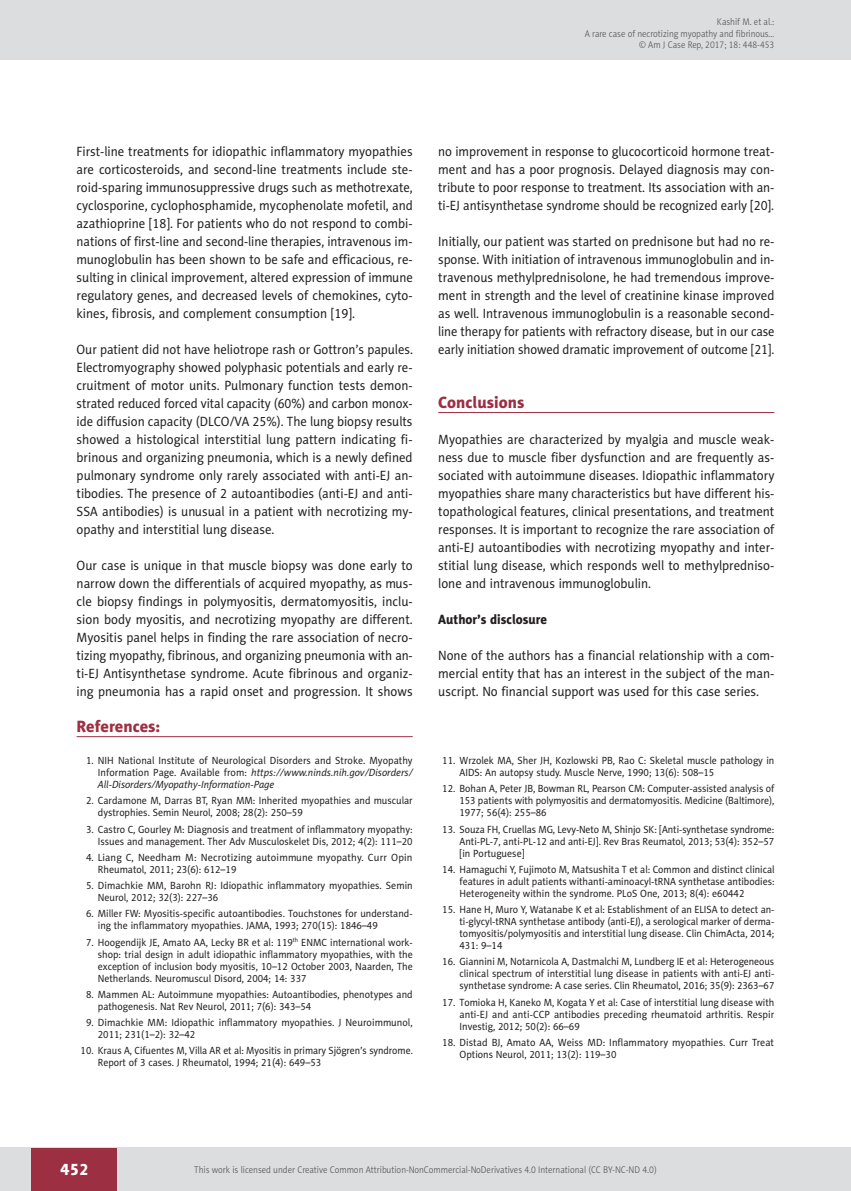
<style>
.page{position:relative;width:851px;height:1191px;background:#fff}
.page>*{position:absolute;margin:0;border:0;box-sizing:border-box;transform-origin:0 0}
.AJCR_Headline_1{font:16.5px "Naomi Sans EFN Heavy";color:#9d2f42}
.AJCR_Referencje_Tytu{font:16.5px "Naomi Sans EFN Heavy";color:#9d2f42}
.t1{font:16.5px "Naomi Sans EFN Heavy";color:#fff}
.AJCR_Body{font:13.5px/18px "Naomi Sans EFN";color:#231f20;text-align:justify;scale:.95 1}
.AJCR_Body-2{font:13.5px/18px "Naomi Sans EFN";color:#231f20;text-align:justify;scale:.94 1}
.AJCR_Headline_2{font:13.5px "Naomi Sans EFN Heavy";color:#231f20;scale:.95 1}
.AJCR_Referencje_punk{font:10.5px/12px "Naomi Sans EFN";color:#231f20;scale:.95 1}
.AJCR_Referencje_punk-2{font:10.5px/12px "Naomi Sans EFN";color:#231f20;text-align:justify;scale:.94 1}
.AJCR_Referencje_punk-3{font:10.5px/12px "Naomi Sans EFN";color:#231f20;scale:.96 1}
.AJCR_Referencje_punk-4{font:10.5px/12px "Naomi Sans EFN";color:#231f20}
.t2{font:9.75px/11.2px "Naomi Sans EFN Light";color:#57585a;text-align:right;scale:.9 1}
.s1{font-style:italic}
</style>
<div class="page">
<hr style="left:438px;top:412px;width:336px;height:1px;background:#9d2f42">
<hr style="left:77px;top:736px;width:335px;height:1px;background:#9d2f42">
<div style="left:0;top:1148px;width:850px;height:43px;background:#dcdddf"></div>
<div style="left:32px;top:1147px;width:85px;height:43px;background:#9d2f42"></div>
<div style="left:0;top:0;width:850px;height:60px;background:#dcdddf"></div>
<hr style="left:850px;top:0;width:1px;height:60px;background:#dcdddf">
<p class="t2" style="left:584px;top:16px;width:212px">Kashif M. et al.:<br>A rare case of necrotizing myopathy and fibrinous… © Am J Case Rep, 2017; 18: 448-453</p>
<p class="AJCR_Body" style="left:77px;top:142px;width:355px">First-line treatments for idiopathic inflammatory myopathies are corticosteroids, and second-line treatments include ste&shy;roid-sparing immunosuppressive drugs such as methotrexate, cyclosporine, cyclophosphamide, mycophenolate mofetil, and azathioprine [18]. For patients who do not respond to combi&shy;nations of first-line and second-line therapies, intravenous im&shy;munoglobulin has been shown to be safe and efficacious, re&shy;sulting in clinical improvement, altered expression of immune regulatory genes, and decreased levels of chemokines, cyto&shy;kines, fibrosis, and complement consumption [19].</p>
<p class="AJCR_Body-2" style="left:77px;top:340px;width:359px">Our patient did not have heliotrope rash or Gottron’s papules.<br>Electromyography showed polyphasic potentials and early re&shy;cruitment of motor units. Pulmonary function tests demon&shy;strated reduced forced vital capacity (60%) and carbon monox&shy;ide diffusion capacity (DLCO/VA 25%). The lung biopsy results showed a histological interstitial lung pattern indicating fi&shy;brinous and organizing pneumonia, which is a newly defined pulmonary syndrome only rarely associated with anti-EJ an&shy;tibodies. The presence of 2 autoantibodies (anti-EJ and anti-SSA antibodies) is unusual in a patient with necrotizing my&shy;opathy and interstitial lung disease.</p>
<p class="AJCR_Body" style="left:77px;top:556px;width:355px">Our case is unique in that muscle biopsy was done early to narrow down the differentials of acquired myopathy, as mus&shy;cle biopsy findings in polymyositis, dermatomyositis, inclu&shy;sion body myositis, and necrotizing myopathy are different.<br>Myositis panel helps in finding the rare association of necro&shy;tizing myopathy, fibrinous, and organizing pneumonia with an&shy;ti-EJ Antisynthetase syndrome. Acute fibrinous and organiz&shy;ing pneumonia has a rapid onset and progression. It shows</p>
<p class="AJCR_Referencje_Tytu" style="left:77px;top:716px;width:85px">References:</p>
<p class="AJCR_Referencje_punk-3" style="left:98px;top:754px;width:329px;text-align:justify;text-indent:-12px">1. NIH National Institute of Neurological Disorders and Stroke. Myopathy Information Page. Available from: <span class="s1">https://www.ninds.nih.gov/Disorders/ All-Disorders/Myopathy-Information-Page</span></p>
<p class="AJCR_Referencje_punk" style="left:98px;top:795px;width:333px;text-indent:-12px">2. Cardamone M, Darras BT, Ryan MM: Inherited myopathies and muscular dystrophies. Semin Neurol, 2008; 28(2): 250–59</p>
<p class="AJCR_Referencje_punk" style="left:86px;top:823px;width:345px;text-align:right">3. Castro C, Gourley M: Diagnosis and treatment of inflammatory myopathy:<br>Issues and management. Ther Adv Musculoskelet Dis, 2012; 4(2): 111–20</p>
<p class="AJCR_Referencje_punk-4" style="left:98px;top:851px;width:316px;text-indent:-12px">4. Liang C, Needham M: Necrotizing autoimmune myopathy. Curr Opin<br>Rheumatol, 2011; 23(6): 612–19</p>
<p class="AJCR_Referencje_punk" style="left:98px;top:879px;width:333px;text-indent:-12px">5. Dimachkie MM, Barohn RJ: Idiopathic inflammatory myopathies. Semin<br>Neurol, 2012; 32(3): 227–36</p>
<p class="AJCR_Referencje_punk" style="left:98px;top:908px;width:333px;text-indent:-12px">6. Miller FW: Myositis-specific autoantibodies. Touchstones for understand&shy;ing the inflammatory myopathies. JAMA, 1993; 270(15): 1846–49</p>
<p class="AJCR_Referencje_punk" style="left:98px;top:936px;width:333px;text-align:justify;text-indent:-12px">7. Hoogendijk JE, Amato AA, Lecky BR et al: 119<sup>th</sup> ENMC international work&shy;shop: trial design in adult idiopathic inflammatory myopathies, with the exception of inclusion body myositis, 10–12 October 2003, Naarden, The Netherlands. Neuromuscul Disord, 2004; 14: 337</p>
<p class="AJCR_Referencje_punk" style="left:98px;top:988px;width:333px;text-indent:-12px">8. Mammen AL: Autoimmune myopathies: Autoantibodies, phenotypes and pathogenesis. Nat Rev Neurol, 2011; 7(6): 343–54</p>
<p class="AJCR_Referencje_punk-3" style="left:98px;top:1016px;width:329px;text-indent:-12px">9. Dimachkie MM: Idiopathic inflammatory myopathies. J Neuroimmunol,<br>2011; 231(1–2): 32–42</p>
<p class="AJCR_Referencje_punk-2" style="left:98px;top:1045px;width:336px;text-indent:-17px">10. Kraus A, Cifuentes M, Villa AR et al: Myositis in primary Sjögren’s syndrome.<br>Report of 3 cases. J Rheumatol, 1994; 21(4): 649–53</p>
<p class="AJCR_Body" style="left:438px;top:142px;width:355px">no improvement in response to glucocorticoid hormone treat&shy;ment and has a poor prognosis. Delayed diagnosis may con&shy;tribute to poor response to treatment. Its association with an&shy;ti-EJ antisynthetase syndrome should be recognized early [20].</p>
<p class="AJCR_Body" style="left:438px;top:232px;width:355px">Initially, our patient was started on prednisone but had no re&shy;sponse. With initiation of intravenous immunoglobulin and in&shy;travenous methylprednisolone, he had tremendous improve&shy;ment in strength and the level of creatinine kinase improved as well. Intravenous immunoglobulin is a reasonable second&shy;line therapy for patients with refractory disease, but in our case early initiation showed dramatic improvement of outcome [21].</p>
<p class="AJCR_Headline_1" style="left:438px;top:392px;width:88px">Conclusions</p>
<p class="AJCR_Body" style="left:438px;top:430px;width:355px">Myopathies are characterized by myalgia and muscle weak&shy;ness due to muscle fiber dysfunction and are frequently as&shy;sociated with autoimmune diseases. Idiopathic inflammatory myopathies share many characteristics but have different his&shy;topathological features, clinical presentations, and treatment responses. It is important to recognize the rare association of anti-EJ autoantibodies with necrotizing myopathy and inter&shy;stitial lung disease, which responds well to methylpredniso&shy;lone and intravenous immunoglobulin.</p>
<p class="AJCR_Headline_2" style="left:438px;top:611px;width:116px">Author’s disclosure</p>
<p class="AJCR_Body" style="left:438px;top:646px;width:355px">None of the authors has a financial relationship with a com&shy;mercial entity that has an interest in the subject of the man&shy;uscript. No financial support was used for this case series.</p>
<p class="AJCR_Referencje_punk" style="left:459px;top:754px;width:333px;text-indent:-17px">11. Wrzolek MA, Sher JH, Kozlowski PB, Rao C: Skeletal muscle pathology in<br>AIDS: An autopsy study. Muscle Nerve, 1990; 13(6): 508–15</p>
<p class="AJCR_Referencje_punk-2" style="left:459px;top:783px;width:336px;text-indent:-17px">12. Bohan A, Peter JB, Bowman RL, Pearson CM: Computer-assisted analysis of 153 patients with polymyositis and dermatomyositis. Medicine (Baltimore), 1977; 56(4): 255–86</p>
<p class="AJCR_Referencje_punk-2" style="left:459px;top:823px;width:336px;text-indent:-17px">13. Souza FH, Cruellas MG, Levy-Neto M, Shinjo SK: [Anti-synthetase syndrome:<br>Anti-PL-7, anti-PL-12 and anti-EJ]. Rev Bras Reumatol, 2013; 53(4): 352–57 [in Portuguese]</p>
<p class="AJCR_Referencje_punk-2" style="left:459px;top:863px;width:336px;text-indent:-17px">14. Hamaguchi Y, Fujimoto M, Matsushita T et al: Common and distinct clinical features in adult patients withanti-aminoacyl-tRNA synthetase antibodies:<br>Heterogeneity within the syndrome. PLoS One, 2013; 8(4): e60442</p>
<p class="AJCR_Referencje_punk" style="left:459px;top:903px;width:333px;text-align:justify;text-indent:-17px">15. Hane H, Muro Y, Watanabe K et al: Establishment of an ELISA to detect an&shy;ti-glycyl-tRNA synthetase antibody (anti-EJ), a serological marker of derma&shy;tomyositis/polymyositis and interstitial lung disease. Clin ChimActa, 2014; 431: 9–14</p>
<p class="AJCR_Referencje_punk-2" style="left:459px;top:956px;width:336px;text-indent:-17px">16. Giannini M, Notarnicola A, Dastmalchi M, Lundberg IE et al: Heterogeneous clinical spectrum of interstitial lung disease in patients with anti-EJ anti&shy;synthetase syndrome: A case series. Clin Rheumatol, 2016; 35(9): 2363–67</p>
<p class="AJCR_Referencje_punk" style="left:459px;top:996px;width:333px;text-align:justify;text-indent:-17px">17. Tomioka H, Kaneko M, Kogata Y et al: Case of interstitial lung disease with anti-EJ and anti-CCP antibodies preceding rheumatoid arthritis. Respir Investig, 2012; 50(2): 66–69</p>
<p class="AJCR_Referencje_punk-3" style="left:459px;top:1036px;width:329px;text-indent:-17px">18. Distad BJ, Amato AA, Weiss MD: Inflammatory myopathies. Curr Treat<br>Options Neurol, 2011; 13(2): 119–30</p>
<p class="t1" style="left:60px;top:1159px;width:30px">452</p>
<p class="t2" style="left:194px;top:1164px;width:515px">This work is licensed under Creative Common Attribution-NonCommercial-NoDerivatives 4.0 International (CC BY-NC-ND 4.0)</p>
</div>
